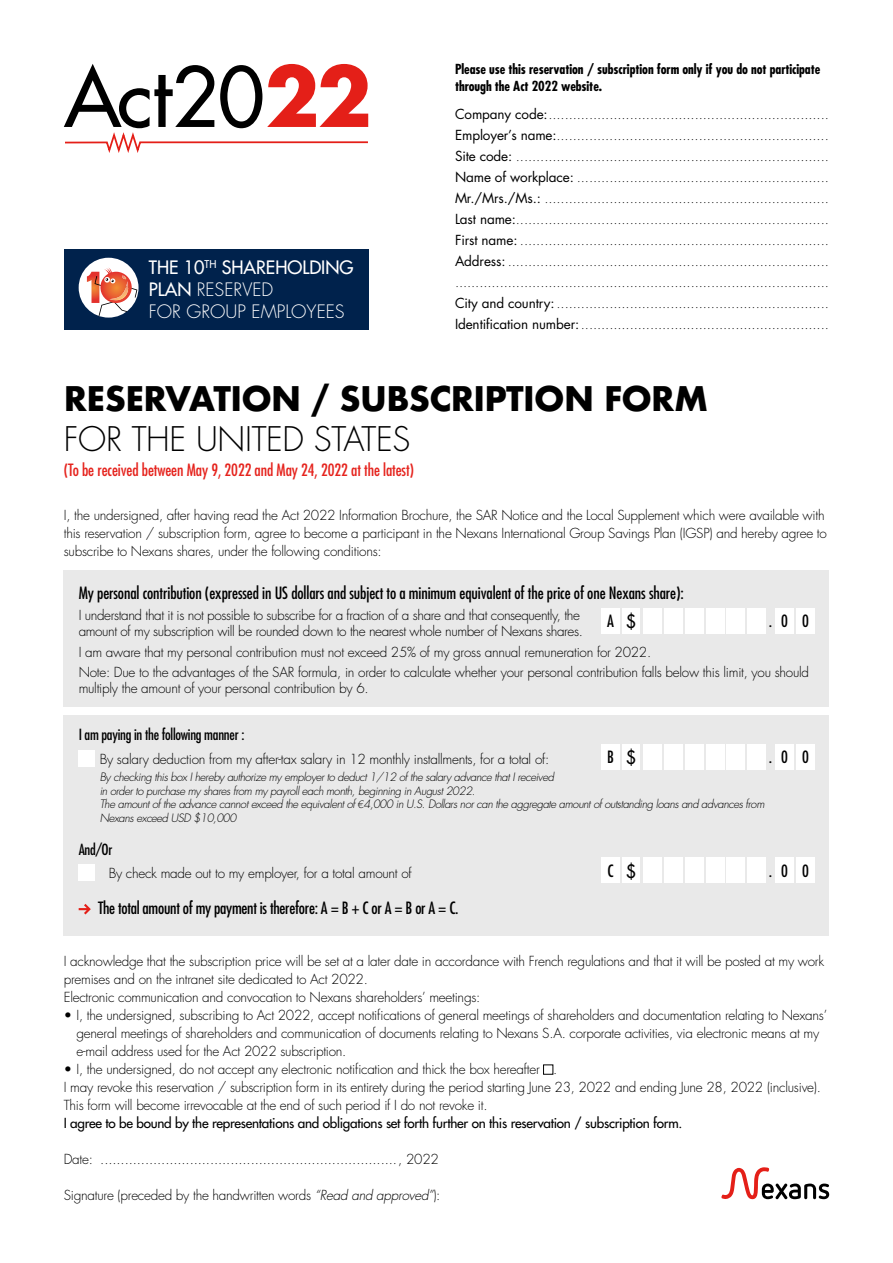
<style>
.page{position:relative;width:893px;height:1263px;background:#fff}
.page>*{position:absolute;margin:0;border:0;box-sizing:border-box;transform-origin:0 0}
.t1{font:700 33px "Futura";letter-spacing:-.02em;color:#000}
.t2{font:300 33px "Futura";letter-spacing:-.01em;color:#000}
.t3{font:300 18px/21.6px "Futura";color:#fff}
.t4{font:condensed 16.5px "Futura";letter-spacing:-.005em;color:#000}
.t5{font:condensed 16.5px "Futura";letter-spacing:-.005em;color:#e5231d}
.t6{font:condensed 15px "Futura";letter-spacing:-.015em;color:#000}
.t7{font:300 13.5px/21px "Futura";letter-spacing:-.02em;color:#000}
.t8{font:13.5px "Futura";letter-spacing:-.02em;color:#000}
.t9{font:700 condensed 13.5px/16.2px "Futura";letter-spacing:-.005em;color:#000}
.t10{font:italic 300 11.25px/13.5px "Futura";letter-spacing:-.035em;color:#000}
.s1{font-weight:400}
.s2{font-stretch:normal;font-size:18px}
.s3{font-family:"Futura PT"}
.s4{font-style:italic}
</style>
<div class="page">
<svg style="left:721px;top:1167px;width:108px;height:33px"></svg>
<svg style="left:63px;top:64px;width:306px;height:89px"></svg>
<div style="left:64px;top:249px;width:304px;height:81px;background:#00224c"></div>
<div style="left:79px;top:258px;width:60px;height:60px;background:#fff;border-radius:50%"></div>
<svg style="left:87px;top:268px;width:50px;height:48px"></svg>
<div style="left:64px;top:570px;width:765px;height:137px;background:#e9e9e9"></div>
<div style="left:601px;top:608px;width:19px;height:25px;background:#fff"></div>
<div style="left:622px;top:608px;width:17px;height:25px;background:#fff"></div>
<div style="left:643px;top:608px;width:19px;height:25px;background:#fff"></div>
<div style="left:664px;top:608px;width:19px;height:25px;background:#fff"></div>
<div style="left:685px;top:608px;width:19px;height:25px;background:#fff"></div>
<div style="left:706px;top:608px;width:18px;height:25px;background:#fff"></div>
<div style="left:726px;top:608px;width:19px;height:25px;background:#fff"></div>
<div style="left:747px;top:608px;width:19px;height:25px;background:#fff"></div>
<div style="left:775px;top:608px;width:19px;height:25px;background:#fff"></div>
<div style="left:796px;top:608px;width:19px;height:25px;background:#fff"></div>
<div style="left:64px;top:715px;width:765px;height:221px;background:#e9e9e9"></div>
<div style="left:79px;top:750px;width:16px;height:16px;background:#fff"></div>
<div style="left:79px;top:865px;width:16px;height:16px;background:#fff"></div>
<svg style="left:79px;top:904px;width:12px;height:10px"></svg>
<div style="left:601px;top:744px;width:19px;height:26px;background:#fff"></div>
<div style="left:622px;top:744px;width:17px;height:26px;background:#fff"></div>
<div style="left:643px;top:744px;width:19px;height:26px;background:#fff"></div>
<div style="left:664px;top:744px;width:19px;height:26px;background:#fff"></div>
<div style="left:685px;top:744px;width:19px;height:26px;background:#fff"></div>
<div style="left:706px;top:744px;width:18px;height:26px;background:#fff"></div>
<div style="left:726px;top:744px;width:19px;height:26px;background:#fff"></div>
<div style="left:747px;top:744px;width:19px;height:26px;background:#fff"></div>
<div style="left:775px;top:744px;width:19px;height:26px;background:#fff"></div>
<div style="left:796px;top:744px;width:19px;height:26px;background:#fff"></div>
<div style="left:601px;top:858px;width:19px;height:25px;background:#fff"></div>
<div style="left:622px;top:858px;width:17px;height:25px;background:#fff"></div>
<div style="left:643px;top:858px;width:19px;height:25px;background:#fff"></div>
<div style="left:664px;top:858px;width:19px;height:25px;background:#fff"></div>
<div style="left:685px;top:858px;width:19px;height:25px;background:#fff"></div>
<div style="left:706px;top:858px;width:18px;height:25px;background:#fff"></div>
<div style="left:726px;top:858px;width:19px;height:25px;background:#fff"></div>
<div style="left:747px;top:858px;width:19px;height:25px;background:#fff"></div>
<div style="left:775px;top:858px;width:19px;height:25px;background:#fff"></div>
<div style="left:796px;top:858px;width:19px;height:25px;background:#fff"></div>
<h2 class="t3" style="left:149px;top:258px;width:206px"><span class="s1">THE 10</span><sup>TH</sup> <span class="s1">SHAREHOLDING<br>PLAN</span> RESERVED<br>FOR GROUP EMPLOYEES</h2>
<p class="t9" style="left:455px;top:61px;width:367px">Please use this reservation / subscription form only if you do not participate through the Act 2022 website.</p>
<p class="t7" style="left:455px;top:104px;width:375px;text-align:justify"><span class="s1">Company code:</span>.....................................................................<br><span class="s1">Employer’s name:</span>...................................................................<br><span class="s1">Site code:</span> .............................................................................<br><span class="s1">Name of workplace:</span> ..............................................................<br><span class="s1">Mr./Mrs./Ms.:</span> ......................................................................<br><span class="s1">Last name:</span>.............................................................................<br><span class="s1">First name:</span> ............................................................................<br><span class="s1">Address:</span> ............................................................................... ............................................................................................<br><span class="s1">City and country:</span> ...................................................................<br><span class="s1">Identification number:</span>.............................................................</p>
<h1 class="t1" style="left:64px;top:375px;width:646px">RESERVATION / SUBSCRIPTION FORM</h1>
<h1 class="t2" style="left:64px;top:419px;width:348px">FOR THE UNITED STATES</h1>
<p class="t5" style="left:64px;top:460px;width:352px">(To be received between May 9, 2022 and May 24, 2022 at the latest)</p>
<p class="t7" style="left:64px;top:506px;width:765px;line-height:18px">I, the undersigned, after having read the Act 2022 Information Brochure, the SAR Notice and the Local Supplement which were available with this reservation / subscription form, agree to become a participant in the Nexans International Group Savings Plan (IGSP) and hereby agree to subscribe to Nexans shares, under the following conditions:</p>
<p class="t4" style="left:79px;top:583px;width:607px">My personal contribution (expressed in US dollars and subject to a minimum equivalent of the price of one Nexans share):</p>
<p class="t7" style="left:79px;top:607px;width:506px;line-height:16.2px">I understand that it is not possible to subscribe for a fraction of a share and that consequently, the amount of my subscription will be rounded down to the nearest whole number of Nexans shares.</p>
<p class="t7" style="left:79px;top:642px;width:732px;line-height:20.4px">I am aware that my personal contribution must not exceed 25% of my gross annual remuneration for 2022.<br>Note: Due to the advantages of the SAR formula, in order to calculate whether your personal contribution falls below this limit, you should</p>
<p class="t7" style="left:79px;top:678px;width:292px">multiply the amount of your personal contribution by 6.</p>
<p class="t4" style="left:607px;top:611px;width:30px">A <span class="s2">$</span></p>
<p class="t4" style="left:769px;top:611px;width:41px">.0 0</p>
<p class="t6" style="left:79px;top:726px;width:167px">I am paying in the following manner :</p>
<p class="t7" style="left:100px;top:748px;width:451px">By salary deduction from my after-tax salary in 12 monthly installments, for a total of:</p>
<p class="t10" style="left:100px;top:771px;width:666px">By checking this box I hereby authorize my employer to deduct 1/12 of the salary advance that I received<br>in order to purchase my shares from my payroll each month, beginning in August 2022.<br>The amount of the advance cannot exceed the equivalent of <span class="s3">€</span>4,000 in U.S. Dollars nor can the aggregate amount of outstanding loans and advances from Nexans exceed USD $10,000</p>
<p class="t6" style="left:79px;top:840px;width:35px">And/Or</p>
<p class="t7" style="left:109px;top:863px;width:305px">By check made out to my employer, for a total amount of</p>
<p class="t4" style="left:98px;top:898px;width:362px">The total amount of my payment is therefore: A = B + C or A = B or A = C.</p>
<p class="t4" style="left:607px;top:747px;width:30px">B <span class="s2">$</span></p>
<p class="t4" style="left:769px;top:747px;width:41px">.0 0</p>
<p class="t4" style="left:608px;top:861px;width:30px">C <span class="s2">$</span></p>
<p class="t4" style="left:769px;top:861px;width:41px">.0 0</p>
<p class="t7" style="left:64px;top:953px;width:762px;line-height:18px">I acknowledge that the subscription price will be set at a later date in accordance with French regulations and that it will be posted at my work premises and on the intranet site dedicated to Act 2022.<br>Electronic communication and convocation to Nexans shareholders’ meetings:</p>
<p class="t7" style="left:77px;top:1007px;width:752px;line-height:18px;text-indent:-13px">• I, the undersigned, subscribing to Act 2022, accept notifications of general meetings of shareholders and documentation relating to Nexans’ general meetings of shareholders and communication of documents relating to Nexans S.A. corporate activities, via electronic means at my e-mail address used for the Act 2022 subscription.</p>
<p class="t7" style="left:64px;top:1061px;width:759px;line-height:18px">• I, the undersigned, do not accept any electronic notification and thick the box hereafter ■.<br>I may revoke this reservation / subscription form in its entirety during the period starting June 23, 2022 and ending June 28, 2022 (inclusive).<br>This form will become irrevocable at the end of such period if I do not revoke it.</p>
<p class="t8" style="left:64px;top:1115px;width:620px">I agree to be bound by the representations and obligations set forth further on this reservation / subscription form.</p>
<p class="t7" style="left:64px;top:1149px;width:377px">Date: ........................................................................., 2022</p>
<p class="t7" style="left:64px;top:1185px;width:378px">Signature (preceded by the handwritten words <span class="s4">“Read and approved”</span>):</p>
</div>
